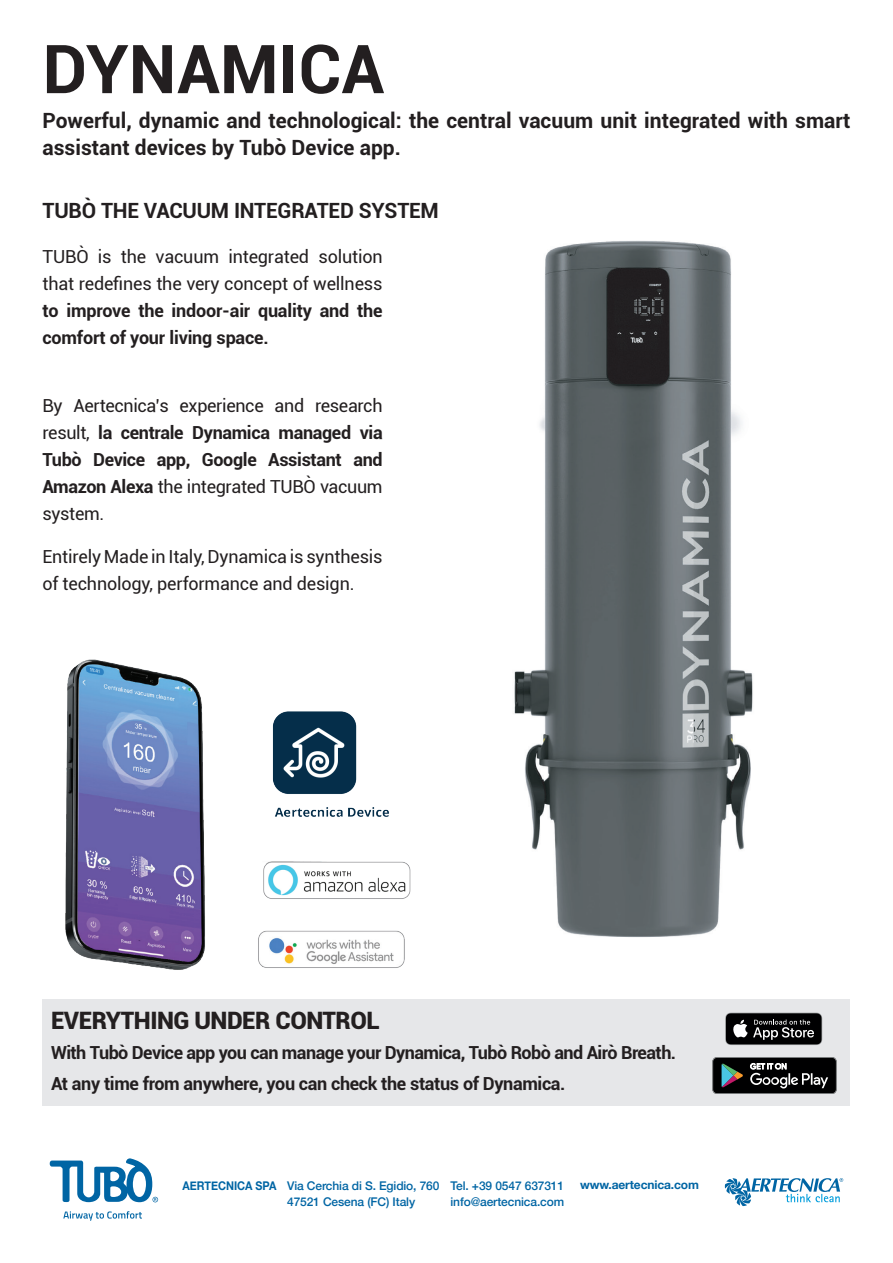
<style>
.page{position:relative;width:893px;height:1263px;background:#fff}
.page>*{position:absolute;margin:0;border:0;box-sizing:border-box;transform-origin:0 0}
.t1{font:700 67.5px "Roboto";color:#231f20}
.t2{font:900 24px "Roboto";letter-spacing:-.02em;color:#231f20}
.t3{font:700 21px/27px "Roboto";color:#231f20}
.t4{font:18px/27px "Roboto";letter-spacing:-.01em;color:#231f20}
.t5{font:700 18px/27px "Roboto";letter-spacing:-.02em;color:#231f20}
.t6{font:500 12px/16.5px "Helvetica Neue";letter-spacing:-.01em;color:#0065a4}
.t7{font:700 12px "Helvetica Neue";letter-spacing:-.01em;color:#0065a4}
.t8{font:700 12px "Helvetica Neue";letter-spacing:-.01em;color:#0065a4;scale:.9 1}
.s1{font-weight:700}
</style>
<div class="page">
<svg style="left:725px;top:1178px;width:118px;height:28px"></svg>
<svg style="left:50px;top:1158px;width:108px;height:44px"></svg>
<svg style="left:63px;top:1211px;width:79px;height:10px"></svg>
<div style="left:43px;top:999px;width:807px;height:106px;background:#e6e7e9"></div>
<img style="left:514px;top:240px;width:239px;height:697px">
<img style="left:65px;top:659px;width:140px;height:311px">
<img style="left:272px;top:711px;width:117px;height:106px">
<img style="left:263px;top:861px;width:148px;height:38px">
<img style="left:258px;top:930px;width:147px;height:38px">
<svg style="left:713px;top:1057px;width:123px;height:36px;background:#282a2b"></svg>
<svg style="left:725px;top:1013px;width:97px;height:32px;background:#2f2f30"></svg>
<h1 class="t1" style="left:43px;top:22px;width:343px">DYNAMICA</h1>
<p class="t3" style="left:43px;top:107px;width:809px">Powerful, dynamic and technological: the central vacuum unit integrated with smart assistant devices by Tubò Device app.</p>
<p class="t3" style="left:43px;top:196px;width:398px">TUBÒ THE VACUUM INTEGRATED SYSTEM</p>
<p class="t4" style="left:43px;top:242px;width:342px">TUBÒ is the vacuum integrated solution that redefines the very concept of wellness</p>
<p class="t5" style="left:43px;top:296px;width:341px">to improve the indoor-air quality and the comfort of your living space.</p>
<p class="t4" style="left:43px;top:392px;width:342px;text-align:justify">By Aertecnica’s experience and research result, <span class="s1">la centrale Dynamica managed via Tubò Device app, Google Assistant and Amazon Alexa</span> the integrated TUBÒ vacuum system.</p>
<p class="t4" style="left:43px;top:543px;width:342px">Entirely Made in Italy, Dynamica is synthesis of technology, performance and design.</p>
<h2 class="t2" style="left:51px;top:1003px;width:330px">EVERYTHING UNDER CONTROL</h2>
<p class="t5" style="left:51px;top:1036px;width:627px;line-height:31.2px">With Tubò Device app you can manage your Dynamica, Tubò Robò and Airò Breath.<br>At any time from anywhere, you can check the status of Dynamica.</p>
<p class="t8" style="left:182px;top:1176px;width:106px">AERTECNICA SPA</p>
<p class="t6" style="left:450px;top:1176px;width:115px">Tel. +39 0547 637311 info@aertecnica.com</p>
<p class="t7" style="left:580px;top:1175px;width:120px">www.aertecnica.com</p>
<p class="t6" style="left:287px;top:1176px;width:154px">Via Cerchia di S. Egidio, 760<br>47521 Cesena (FC) Italy</p>
</div>
